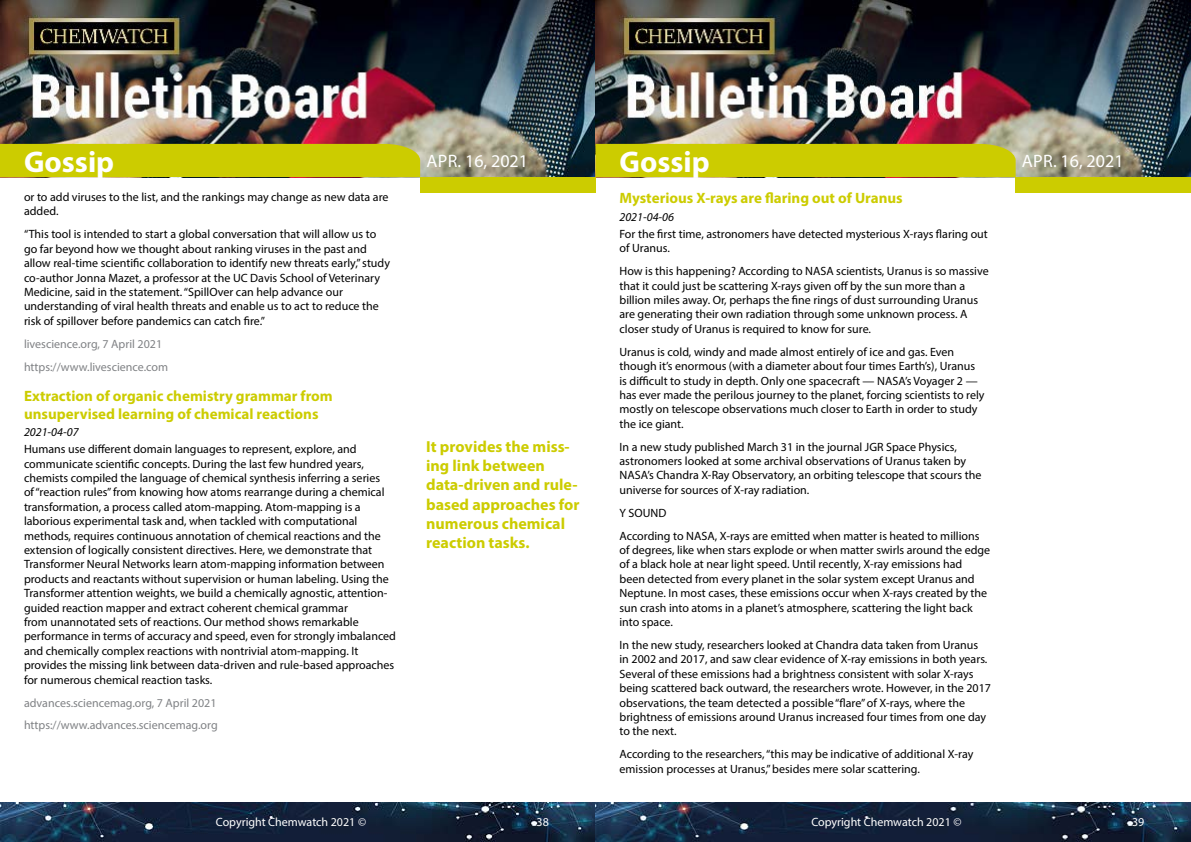
<style>
.page{position:relative;width:1191px;height:842px;background:#fff}
.page>*{position:absolute;margin:0;border:0;box-sizing:border-box;transform-origin:0 0}
.t1{font:700 30px "Myriad Pro";color:#fff}
.t2{font:18px "Myriad Pro";color:#fff}
.t3{font:700 16px/19.2px "Myriad Pro";color:#cc0}
.t4{font:700 15px/18px "Myriad Pro";color:#cc0}
.t5{font:12px/14.4px "Myriad Pro";color:#000}
.t6{font:12px/22.9px "Myriad Pro";color:#808285}
.t7{font:12px "Myriad Pro";color:#fff}
.t8{font:italic 12px "Myriad Pro";color:#000}
</style>
<div class="page">
<img style="left:0;top:0;width:1191px;height:177px">
<div style="left:420px;top:177px;width:175px;height:15px;background:#cc0"></div>
<div style="left:1015px;top:177px;width:176px;height:15px;background:#cc0"></div>
<div style="left:0;top:144px;width:420px;height:33px;background:#cc0"></div>
<div style="left:595px;top:144px;width:420px;height:33px;background:#cc0"></div>
<img style="left:0;top:802px;width:1191px;height:40px">
<h1 class="t1" style="left:24px;top:142px;width:92px">Gossip</h1>
<h1 class="t1" style="left:619px;top:142px;width:92px">Gossip</h1>
<p class="t4" style="left:619px;top:189px;width:285px">Mysterious X-rays are flaring out of Uranus</p>
<p class="t8" style="left:619px;top:209px;width:56px">2021-04-06</p>
<p class="t5" style="left:619px;top:226px;width:370px">For the first time, astronomers have detected mysterious X-rays flaring out of Uranus.</p>
<p class="t5" style="left:619px;top:264px;width:371px">How is this happening? According to NASA scientists, Uranus is so massive that it could just be scattering X-rays given off by the sun more than a billion miles away. Or, perhaps the fine rings of dust surrounding Uranus are generating their own radiation through some unknown process. A closer study of Uranus is required to know for sure.</p>
<p class="t5" style="left:619px;top:344px;width:366px">Uranus is cold, windy and made almost entirely of ice and gas. Even though it’s enormous (with a diameter about four times Earth’s), Uranus is difficult to study in depth. Only one spacecraft — NASA’s Voyager 2 — has ever made the perilous journey to the planet, forcing scientists to rely mostly on telescope observations much closer to Earth in order to study the ice giant.</p>
<p class="t5" style="left:619px;top:439px;width:363px">In a new study published March 31 in the journal JGR Space Physics, astronomers looked at some archival observations of Uranus taken by NASA’s Chandra X-Ray Observatory, an orbiting telescope that scours the universe for sources of X-ray radiation.</p>
<p class="t5" style="left:619px;top:501px;width:361px;line-height:22.9px">Y SOUND<br>According to NASA, X-rays are emitted when matter is heated to millions</p>
<p class="t5" style="left:619px;top:543px;width:372px">of degrees, like when stars explode or when matter swirls around the edge of a black hole at near light speed. Until recently, X-ray emissions had been detected from every planet in the solar system except Uranus and Neptune. In most cases, these emissions occur when X-rays created by the sun crash into atoms in a planet’s atmosphere, scattering the light back into space.</p>
<p class="t5" style="left:619px;top:638px;width:373px">In the new study, researchers looked at Chandra data taken from Uranus<br>in 2002 and 2017, and saw clear evidence of X-ray emissions in both years.<br>Several of these emissions had a brightness consistent with solar X-rays being scattered back outward, the researchers wrote. However, in the 2017 observations, the team detected a possible “flare” of X-rays, where the brightness of emissions around Uranus increased four times from one day to the next.</p>
<p class="t5" style="left:619px;top:747px;width:355px">According to the researchers, “this may be indicative of additional X‐ray emission processes at Uranus,” besides mere solar scattering.</p>
<h2 class="t2" style="left:426px;top:150px;width:103px">Apr. 16, 2021</h2>
<h2 class="t2" style="left:1022px;top:150px;width:103px">Apr. 16, 2021</h2>
<p class="t5" style="left:24px;top:190px;width:366px">or to add viruses to the list, and the rankings may change as new data are added.</p>
<p class="t5" style="left:24px;top:227px;width:367px">“This tool is intended to start a global conversation that will allow us to go far beyond how we thought about ranking viruses in the past and allow real-time scientific collaboration to identify new threats early,” study co-author Jonna Mazet, a professor at the UC Davis School of Veterinary Medicine, said in the statement. “SpillOver can help advance our understanding of viral health threats and enable us to act to reduce the risk of spillover before pandemics can catch fire.”</p>
<p class="t6" style="left:24px;top:332px;width:146px">livescience.org, 7 April 2021 https://www.livescience.com</p>
<p class="t4" style="left:24px;top:386px;width:310px">Extraction of organic chemistry grammar from unsupervised learning of chemical reactions</p>
<p class="t8" style="left:24px;top:424px;width:56px">2021-04-07</p>
<p class="t5" style="left:24px;top:442px;width:373px">Humans use different domain languages to represent, explore, and communicate scientific concepts. During the last few hundred years, chemists compiled the language of chemical synthesis inferring a series<br>of “reaction rules” from knowing how atoms rearrange during a chemical transformation, a process called atom-mapping. Atom-mapping is a laborious experimental task and, when tackled with computational methods, requires continuous annotation of chemical reactions and the extension of logically consistent directives. Here, we demonstrate that Transformer Neural Networks learn atom-mapping information between products and reactants without supervision or human labeling. Using the Transformer attention weights, we build a chemically agnostic, attention&shy;guided reaction mapper and extract coherent chemical grammar<br>from unannotated sets of reactions. Our method shows remarkable performance in terms of accuracy and speed, even for strongly imbalanced and chemically complex reactions with nontrivial atom-mapping. It provides the missing link between data-driven and rule-based approaches for numerous chemical reaction tasks.</p>
<p class="t6" style="left:24px;top:691px;width:195px">advances.sciencemag.org, 7 April 2021 https://www.advances.sciencemag.org</p>
<h3 class="t3" style="left:426px;top:436px;width:155px">It provides the miss&shy;ing link between data-driven and rule&shy;based approaches for numerous chemical reaction tasks.</h3>
<p class="t7" style="left:216px;top:815px;width:152px">Copyright Chemwatch 2021 ©</p>
<p class="t7" style="left:536px;top:815px;width:14px">38</p>
<p class="t7" style="left:811px;top:815px;width:152px">Copyright Chemwatch 2021 ©</p>
<p class="t7" style="left:1132px;top:815px;width:14px">39</p>
</div>
